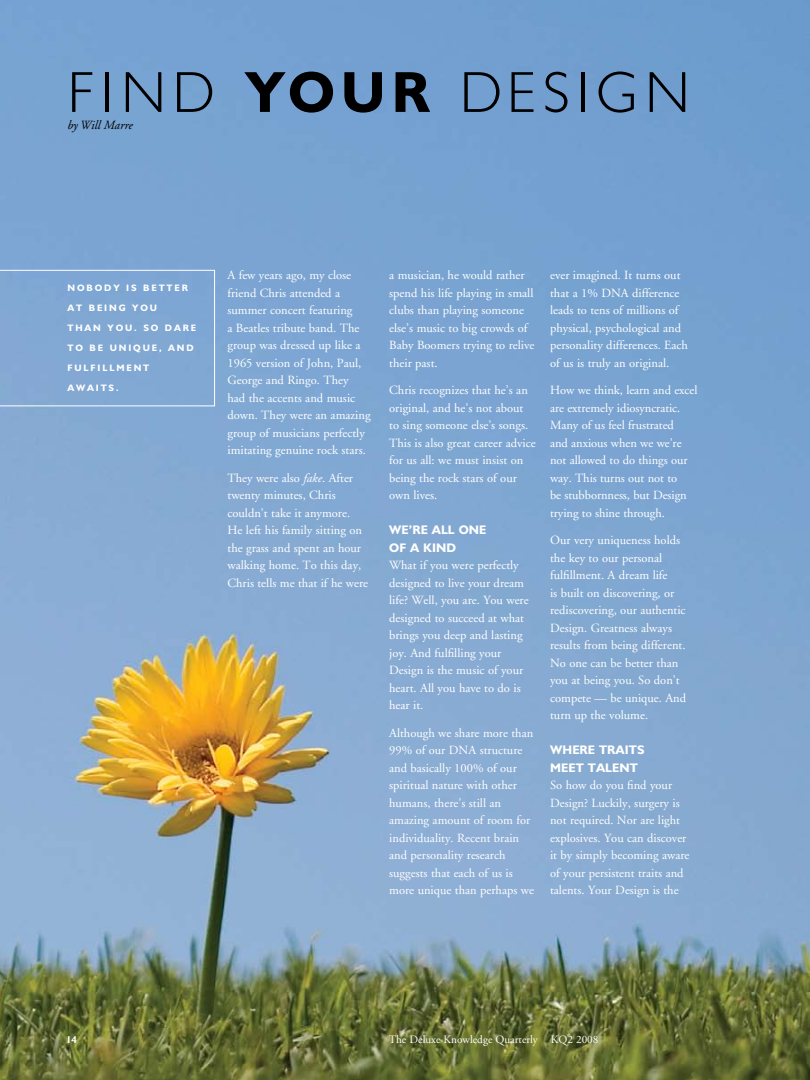
<style>
.page{position:relative;width:810px;height:1080px;background:#fff}
.page>*{position:absolute;margin:0;border:0;box-sizing:border-box;transform-origin:0 0}
.t1{font:300 58.12px "Humanist 521 BT";color:#000}
.t2{font:700 58.12px "Humanist 521 BT";color:#000}
.t3{font:12.5px/17.5px "Adobe Garamond";color:#fff}
.t4{font:700 12.5px "Humanist 521 BT";letter-spacing:.01em;color:#fff}
.t5{font:italic 12.5px "Adobe Garamond";letter-spacing:-.005em;color:#000}
.t6{font:11.25px "Adobe Garamond";color:#fff}
.t7{font:700 10px "Humanist 521 BT";color:#fff}
.t8{font:700 9.38px "Humanist 521 BT";letter-spacing:.2em;color:#fff}
.s1{font-weight:300}
.s2{font-style:italic}
</style>
<div class="page">
<img style="left:0;top:0;width:810px;height:1080px">
<div style="left:0;top:270px;width:215px;height:136px;background:#81a8d3"></div>
<h1 class="t2" style="left:121px;top:56px;width:172px"><span class="s1">ND</span> YOUR</h1>
<h1 class="t1" style="left:460px;top:56px;width:232px">DESIGN</h1>
<h1 class="t1" style="left:68px;top:56px;width:20px">FI</h1>
<p class="t5" style="left:68px;top:119px;width:67px">by Will Marre</p>
<p class="t8" style="left:68px;top:282px;width:65px">NO BOD Y IS</p>
<p class="t8" style="left:143px;top:282px;width:17px">BETTER</p>
<p class="t8" style="left:68px;top:302px;width:9px">AT</p>
<p class="t8" style="left:89px;top:302px;width:17px">BEING</p>
<p class="t8" style="left:132px;top:302px;width:18px">YOU</p>
<p class="t8" style="left:68px;top:322px;width:10px">THAN</p>
<p class="t8" style="left:108px;top:322px;width:66px">YOU . SO DARE</p>
<p class="t8" style="left:68px;top:342px;width:9px">TO</p>
<p class="t8" style="left:90px;top:342px;width:28px">BE UNI</p>
<p class="t8" style="left:133px;top:342px;width:45px">QUE , AND</p>
<p class="t8" style="left:68px;top:362px;width:37px">FUL FILL</p>
<p class="t8" style="left:116px;top:362px;width:19px">MENT</p>
<p class="t8" style="left:68px;top:382px;width:9px">AWAITS</p>
<p class="t8" style="left:116px;top:382px;width:4px">.</p>
<p class="t3" style="left:228px;top:267px;width:145px">A few years ago, my close friend Chris attended a summer concert featuring<br>a Beatles tribute band. The group was dressed up like a<br>1965 version of John, Paul,<br>George and Ringo. They<br>had the accents and music down. They were an amazing group of musicians perfectly imitating genuine rock stars.</p>
<p class="t3" style="left:228px;top:469px;width:142px">They were also <span class="s2">fake</span>. After twenty minutes, Chris couldn’t take it anymore.<br>He left his family sitting on the grass and spent an hour walking home. To this day,<br>Chris tells me that if he were</p>
<p class="t3" style="left:389px;top:267px;width:147px">a musician, he would rather spend his life playing in small clubs than playing someone else’s music to big crowds of<br>Baby Boomers trying to relive their past.</p>
<p class="t3" style="left:389px;top:382px;width:148px">Chris recognizes that he’s an original, and he’s not about to sing someone else’s songs.<br>This is also great career advice for us all: we must insist on being the rock stars of our own lives.</p>
<p class="t4" style="left:389px;top:522px;width:52px">WE’RE ALL</p>
<p class="t4" style="left:459px;top:522px;width:10px">ONE</p>
<p class="t4" style="left:389px;top:540px;width:43px">OF A KIND</p>
<p class="t3" style="left:389px;top:557px;width:141px">What if you were perfectly designed to live your dream life? Well, you are. You were designed to succeed at what brings you deep and lasting joy. And fulfilling your<br>Design is the music of your heart. All you have to do is hear it.</p>
<p class="t3" style="left:389px;top:724px;width:146px">Although we share more than<br>99% of our DNA structure and basically 100% of our spiritual nature with other humans, there’s still an amazing amount of room for individuality. Recent brain and personality research suggests that each of us is more unique than perhaps we</p>
<p class="t3" style="left:550px;top:267px;width:139px">ever imagined. It turns out that a 1% DNA difference leads to tens of millions of physical, psychological and personality differences. Each of us is truly an original.</p>
<p class="t3" style="left:550px;top:382px;width:149px">How we think, learn and excel are extremely idiosyncratic.<br>Many of us feel frustrated<br>and anxious when we we’re not allowed to do things our way. This turns out not to<br>be stubbornness, but Design trying to shine through.</p>
<p class="t3" style="left:550px;top:532px;width:138px">Our very uniqueness holds the key to our personal fulfillment. A dream life<br>is built on discovering, or rediscovering, our authentic<br>Design. Greatness always results from being different.<br>No one can be better than you at being you. So don’t compete — be unique. And turn up the volume.</p>
<p class="t4" style="left:550px;top:742px;width:22px">WHERE</p>
<p class="t4" style="left:599px;top:742px;width:9px">TRAITS</p>
<p class="t4" style="left:550px;top:760px;width:20px">MEET</p>
<p class="t4" style="left:588px;top:760px;width:10px">TALENT</p>
<p class="t3" style="left:550px;top:777px;width:141px">So how do you find your<br>Design? Luckily, surgery is not required. Nor are light explosives. You can discover it by simply becoming aware of your persistent traits and talents. Your Design is the</p>
<p class="t7" style="left:66px;top:1033px;width:12px">14</p>
<p class="t6" style="left:389px;top:1033px;width:211px">The Deluxe Knowledge Quarterly KQ2 2008</p>
</div>
